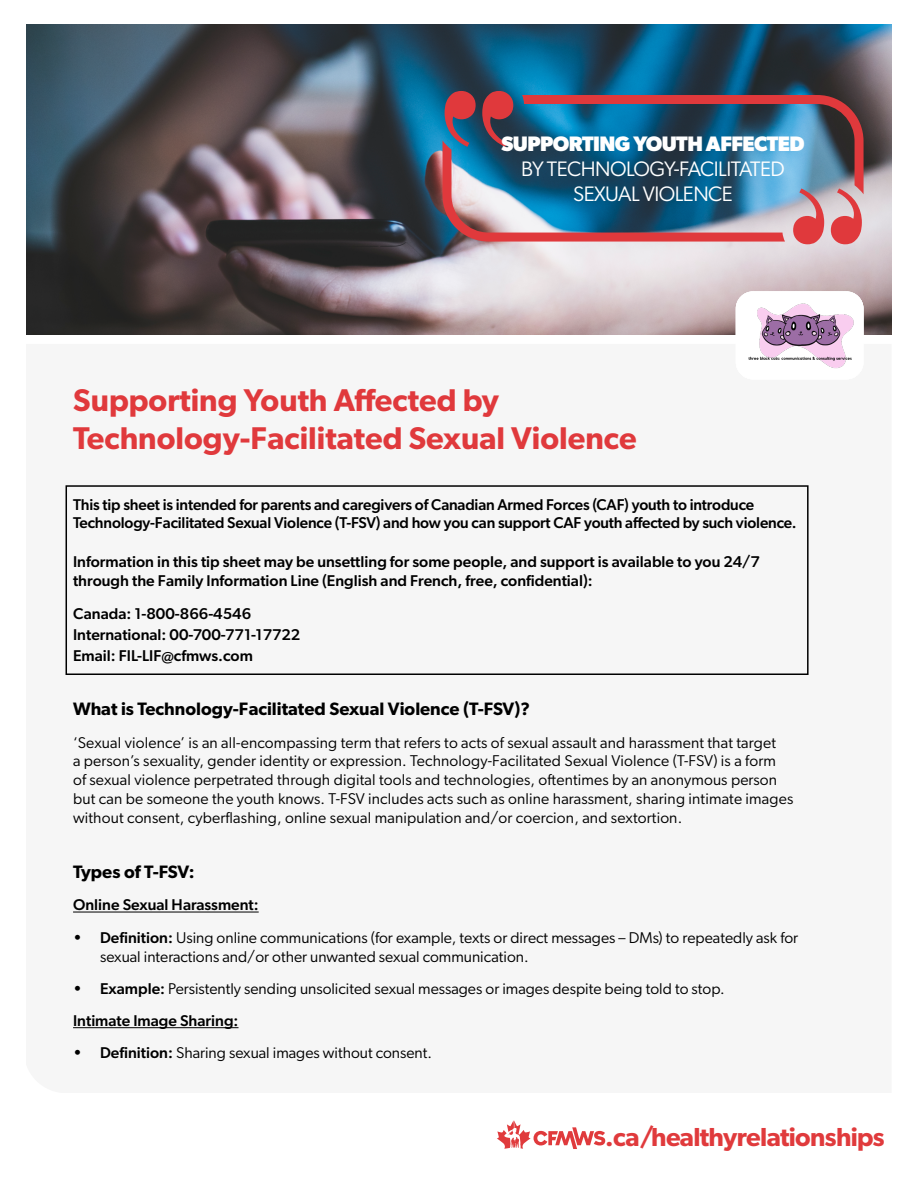
<style>
.page{position:relative;width:918px;height:1188px;background:#fff}
.page>*{position:absolute;margin:0;border:0;box-sizing:border-box;transform-origin:0 0}
.t1{font:600 31.5px/37.8px "Gibson";color:#e0393c}
.t2{font:600 26.1px "Gibson";letter-spacing:-.025em;color:#e03a3c}
.t3{font:21px/25.2px "Gibson";letter-spacing:-.025em;color:#fff;text-align:center}
.t4{font:700 21px "Gibson";letter-spacing:-.025em;color:#fff}
.t5{font:600 18px "Gibson";color:#000}
.t6{font:15.6px/18.8px "Gibson";letter-spacing:.01em;color:#000}
.t7{font:500 15.6px/18.8px "Gibson";color:#000}
.s1{font-weight:500}
</style>
<div class="page">
<img style="left:26px;top:25px;width:866px;height:310px">
<svg style="left:497px;top:1120px;width:108px;height:29px"></svg>
<svg style="left:443px;top:91px;width:421px;height:153px"></svg>
<svg style="left:736px;top:291px;width:128px;height:88px"></svg>
<div style="left:66px;top:485px;width:743px;height:190px;border:2px solid #000"></div>
<hr style="left:73px;top:912px;width:186px;height:1px;background:#000">
<hr style="left:73px;top:1027px;width:166px;height:1px;background:#000">
<h3 class="t4" style="left:501px;top:131px;width:305px">SUPPORTING YOUTH AFFECTED</h3>
<h3 class="t3" style="left:521px;top:156px;width:265px">BY TECHNOLOGY-FACILITATED<br>SEXUAL VIOLENCE</h3>
<h1 class="t1" style="left:73px;top:380px;width:565px">Supporting Youth Affected by<br>Technology-Facilitated Sexual Violence</h1>
<p class="t7" style="left:73px;top:495px;width:725px">This tip sheet is intended for parents and caregivers of Canadian Armed Forces (CAF) youth to introduce<br>Technology-Facilitated Sexual Violence (T-FSV) and how you can support CAF youth affected by such violence.</p>
<p class="t7" style="left:73px;top:552px;width:688px">Information in this tip sheet may be unsettling for some people, and support is available to you 24/7 through the Family Information Line (English and French, free, confidential):</p>
<p class="t7" style="left:73px;top:602px;width:229px;line-height:21px">Canada: 1-800-866-4546<br>International: 00-700-771-17722<br>Email: FIL-LIF@cfmws.com</p>
<p class="t5" style="left:73px;top:698px;width:458px">What is Technology-Facilitated Sexual Violence (T-FSV)?</p>
<p class="t6" style="left:73px;top:733px;width:722px">‘Sexual violence’ is an all-encompassing term that refers to acts of sexual assault and harassment that target<br>a person’s sexuality, gender identity or expression. Technology-Facilitated Sexual Violence (T-FSV) is a form<br>of sexual violence perpetrated through digital tools and technologies, oftentimes by an anonymous person but can be someone the youth knows. T-FSV includes acts such as online harassment, sharing intimate images without consent, cyberflashing, online sexual manipulation and/or coercion, and sextortion.</p>
<p class="t5" style="left:73px;top:861px;width:123px">Types of T-FSV:</p>
<p class="t7" style="left:73px;top:895px;width:187px">Online Sexual Harassment:</p>
<p class="t6" style="left:100px;top:928px;width:700px;text-indent:-27px"><span class="s1">• Definition:</span> Using online communications (for example, texts or direct messages – DMs) to repeatedly ask for sexual interactions and/or other unwanted sexual communication.</p>
<p class="t6" style="left:73px;top:972px;width:653px;line-height:32.2px"><span class="s1">• Example:</span> Persistently sending unsolicited sexual messages or images despite being told to stop.<br><span class="s1">Intimate Image Sharing:</span></p>
<p class="t6" style="left:73px;top:1043px;width:360px"><span class="s1">• Definition:</span> Sharing sexual images without consent.</p>
<h2 class="t2" style="left:605px;top:1121px;width:281px">.ca/healthyrelationships</h2>
</div>
